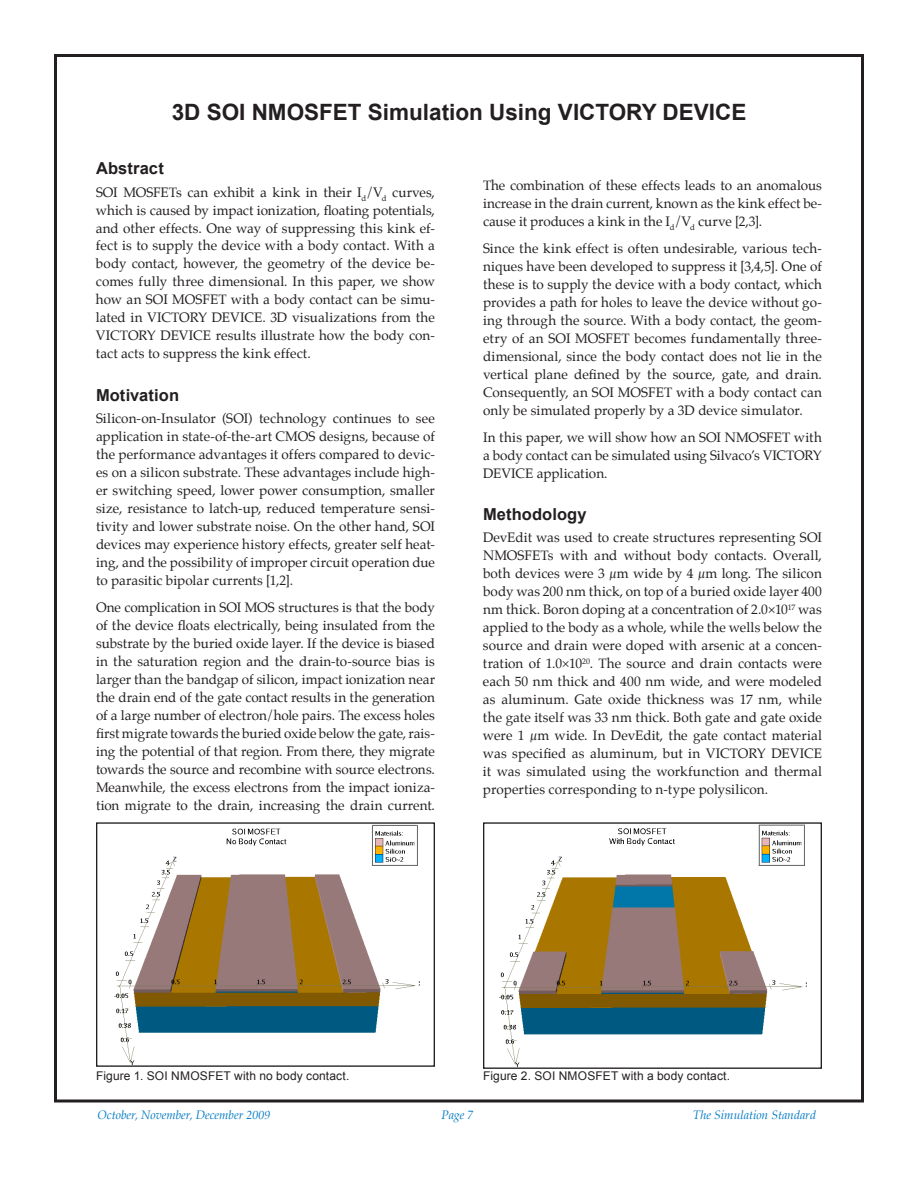
<style>
.page{position:relative;width:918px;height:1188px;background:#fff}
.page>*{position:absolute;margin:0;border:0;box-sizing:border-box;transform-origin:0 0}
.t1{font:700 22.5px "Arial";color:#231f20}
.t2{font:700 16.5px "Arial";letter-spacing:.005em;color:#231f20}
.t3{font:13.5px/18px "Palatino";letter-spacing:.005em;color:#231f20;text-align:justify}
.t4{font:12px "Arial";letter-spacing:.015em;color:#231f20}
.t5{font:italic 12px "Palatino";color:#007ac2}
</style>
<div class="page">
<img style="left:114px;top:824px;width:305px;height:241px">
<div style="left:96px;top:822px;width:339px;height:245px;border:1px solid #231f20"></div>
<img style="left:499px;top:824px;width:308px;height:243px">
<div style="left:483px;top:822px;width:339px;height:247px;border:1px solid #231f20"></div>
<h1 class="t1" style="left:172px;top:97px;width:576px">3D SOI NMOSFET Simulation Using VICTORY DEVICE</h1>
<p class="t2" style="left:96px;top:157px;width:69px">Abstract</p>
<p class="t3" style="left:96px;top:183px;width:340px">SOI MOSFETs can exhibit a kink in their I<sub>d</sub>/V<sub>d</sub> curves, which is caused by impact ionization, floating potentials, and other effects. One way of suppressing this kink ef&shy;fect is to supply the device with a body contact. With a body contact, however, the geometry of the device be&shy;comes fully three dimensional. In this paper, we show how an SOI MOSFET with a body contact can be simu&shy;lated in VICTORY DEVICE. 3D visualizations from the VICTORY DEVICE results illustrate how the body con&shy;tact acts to suppress the kink effect.</p>
<p class="t2" style="left:96px;top:384px;width:85px">Motivation</p>
<p class="t3" style="left:96px;top:409px;width:341px">Silicon-on-Insulator (SOI) technology continues to see application in state-of-the-art CMOS designs, because of the performance advantages it offers compared to devic&shy;es on a silicon substrate. These advantages include high&shy;er switching speed, lower power consumption, smaller size, resistance to latch-up, reduced temperature sensi&shy;tivity and lower substrate noise. On the other hand, SOI devices may experience history effects, greater self heat&shy;ing, and the possibility of improper circuit operation due to parasitic bipolar currents [1,2].</p>
<p class="t3" style="left:96px;top:598px;width:341px">One complication in SOI MOS structures is that the body of the device floats electrically, being insulated from the substrate by the buried oxide layer. If the device is biased in the saturation region and the drain-to-source bias is larger than the bandgap of silicon, impact ionization near the drain end of the gate contact results in the generation of a large number of electron/hole pairs. The excess holes first migrate towards the buried oxide below the gate, rais&shy;ing the potential of that region. From there, they migrate towards the source and recombine with source electrons.<br>Meanwhile, the excess electrons from the impact ioniza&shy;tion migrate to the drain, increasing the drain current.</p>
<p class="t3" style="left:483px;top:176px;width:341px">The combination of these effects leads to an anomalous increase in the drain current, known as the kink effect be&shy;cause it produces a kink in the I<sub>d</sub>/V<sub>d</sub> curve [2,3].</p>
<p class="t3" style="left:483px;top:239px;width:340px">Since the kink effect is often undesirable, various tech&shy;niques have been developed to suppress it [3,4,5]. One of these is to supply the device with a body contact, which provides a path for holes to leave the device without go&shy;ing through the source. With a body contact, the geom&shy;etry of an SOI MOSFET becomes fundamentally three&shy;dimensional, since the body contact does not lie in the vertical plane defined by the source, gate, and drain.<br>Consequently, an SOI MOSFET with a body contact can only be simulated properly by a 3D device simulator.</p>
<p class="t3" style="left:483px;top:428px;width:340px">In this paper, we will show how an SOI NMOSFET with a body contact can be simulated using Silvaco’s VICTORY DEVICE application.</p>
<p class="t2" style="left:483px;top:503px;width:105px">Methodology</p>
<p class="t3" style="left:483px;top:529px;width:341px">DevEdit was used to create structures representing SOI NMOSFETs with and without body contacts. Overall, both devices were 3 µm wide by 4 µm long. The silicon body was 200 nm thick, on top of a buried oxide layer 400 nm thick. Boron doping at a concentration of 2.0×10<sup>17</sup> was applied to the body as a whole, while the wells below the source and drain were doped with arsenic at a concen&shy;tration of 1.0×10<sup>20</sup>. The source and drain contacts were each 50 nm thick and 400 nm wide, and were modeled as aluminum. Gate oxide thickness was 17 nm, while the gate itself was 33 nm thick. Both gate and gate oxide were 1 µm wide. In DevEdit, the gate contact material was specified as aluminum, but in VICTORY DEVICE it was simulated using the workfunction and thermal properties corresponding to n-type polysilicon.</p>
<p class="t4" style="left:96px;top:1068px;width:255px">Figure 1. SOI NMOSFET with no body contact.</p>
<p class="t4" style="left:483px;top:1068px;width:249px">Figure 2. SOI NMOSFET with a body contact.</p>
<p class="t5" style="left:98px;top:1105px;width:175px">October, November, December 2009</p>
<p class="t5" style="left:441px;top:1105px;width:34px">Page 7</p>
<p class="t5" style="left:693px;top:1105px;width:124px">The Simulation Standard</p>
</div>
